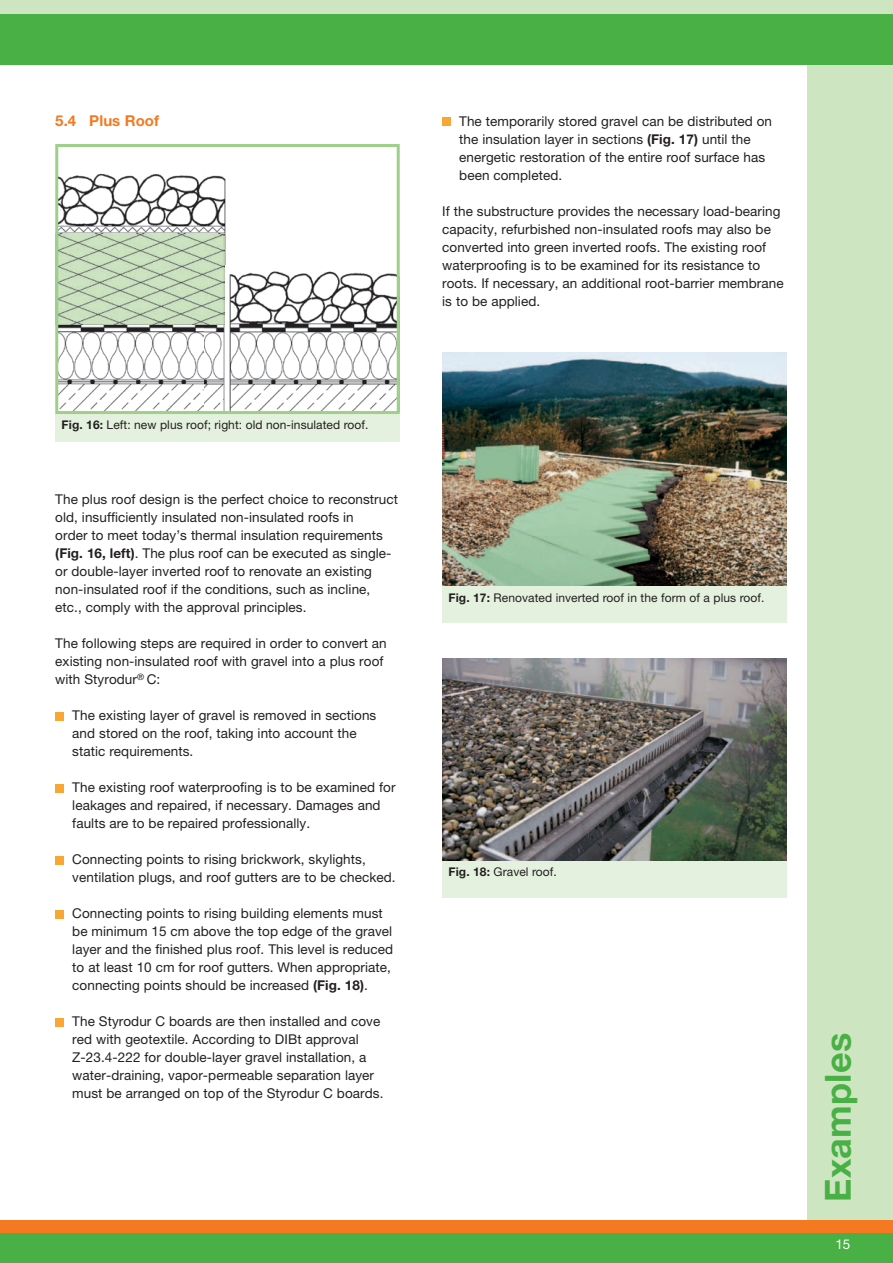
<style>
.page{position:relative;width:893px;height:1263px;background:#fff}
.page>*{position:absolute;margin:0;border:0;box-sizing:border-box;transform-origin:0 0}
.t1{font:700 36px "Helvetica Neue";letter-spacing:.005em;color:#49b045}
.t2{font:700 15px "Helvetica Neue";letter-spacing:.005em;color:#f47921}
.t3{font:13.5px/18px "Helvetica Neue";letter-spacing:.005em;color:#231f20}
.t4{font:13.5px "Helvetica Neue";color:#fff}
.t5{font:12px "Helvetica Neue";letter-spacing:.005em;color:#231f20}
.s1{font-weight:700}
</style>
<div class="page">
<img style="left:59px;top:173px;width:167px;height:92px">
<img style="left:203px;top:271px;width:193px;height:139px">
<img style="left:59px;top:325px;width:144px;height:85px">
<img style="left:59px;top:233px;width:166px;height:92px">
<div style="left:808px;top:0;width:85px;height:1263px;background:#cde5c1"></div>
<div style="left:0;top:1221px;width:893px;height:42px;background:#f47921"></div>
<div style="left:0;top:1233px;width:893px;height:30px;background:#49b045"></div>
<div style="left:0;top:0;width:893px;height:64px;background:#49b045"></div>
<div style="left:0;top:0;width:893px;height:13px;background:#cde5c1"></div>
<div style="left:55px;top:712px;width:8px;height:8px;background:#faa633"></div>
<div style="left:55px;top:784px;width:8px;height:8px;background:#faa633"></div>
<div style="left:55px;top:856px;width:8px;height:8px;background:#faa633"></div>
<div style="left:55px;top:910px;width:8px;height:8px;background:#faa633"></div>
<div style="left:55px;top:1018px;width:8px;height:8px;background:#faa633"></div>
<img style="left:442px;top:659px;width:345px;height:202px">
<div style="left:442px;top:861px;width:345px;height:36px;background:#e4f1de"></div>
<img style="left:442px;top:353px;width:345px;height:234px">
<div style="left:442px;top:587px;width:345px;height:36px;background:#e4f1de"></div>
<div style="left:55px;top:414px;width:345px;height:27px;background:#e4f1de"></div>
<div style="left:442px;top:118px;width:8px;height:8px;background:#faa633"></div>
<div style="left:55px;top:144px;width:345px;height:270px;border:3px solid #9fd08a"></div>
<p class="t2" style="left:55px;top:111px;width:105px">5.4 Plus Roof</p>
<p class="t5" style="left:62px;top:417px;width:308px"><span class="s1">Fig. 16:</span> Left: new plus roof; right: old non-insulated roof.</p>
<p class="t3" style="left:55px;top:490px;width:344px">The plus roof design is the perfect choice to reconstruct old, insufficiently insulated non-insulated roofs in<br>order to meet today’s thermal insulation requirements <span class="s1">(Fig. 16, left)</span>. The plus roof can be executed as single&shy;or double-layer inverted roof to renovate an existing non-insulated roof if the conditions, such as incline, etc., comply with the approval principles.</p>
<p class="t3" style="left:55px;top:634px;width:333px">The following steps are required in order to convert an existing non-insulated roof with gravel into a plus roof with Styrodur<sup>®</sup> C:</p>
<p class="t3" style="left:72px;top:706px;width:306px">The existing layer of gravel is removed in sections and stored on the roof, taking into account the static requirements.</p>
<p class="t3" style="left:72px;top:778px;width:325px">The existing roof waterproofing is to be examined for leakages and repaired, if necessary. Damages and faults are to be repaired professionally.</p>
<p class="t3" style="left:72px;top:850px;width:325px">Connecting points to rising brickwork, skylights, ventilation plugs, and roof gutters are to be checked.</p>
<p class="t3" style="left:72px;top:904px;width:322px">Connecting points to rising building elements must be minimum 15 cm above the top edge of the gravel layer and the finished plus roof. This level is reduced to at least 10 cm for roof gutters. When appropriate, connecting points should be increased <span class="s1">(Fig. 18)</span>.</p>
<p class="t3" style="left:72px;top:1012px;width:313px">The Styrodur C boards are then installed and cove red with geotextile. According to DIBt approval Z-23.4-222 for double-layer gravel installation, a water-draining, vapor-permeable separation layer must be arranged on top of the Styrodur C boards.</p>
<p class="t3" style="left:459px;top:112px;width:314px">The temporarily stored gravel can be distributed on the insulation layer in sections <span class="s1">(Fig. 17)</span> until the energetic restoration of the entire roof surface has been completed.</p>
<p class="t3" style="left:442px;top:202px;width:343px">If the substructure provides the necessary load-bearing capacity, refurbished non-insulated roofs may also be converted into green inverted roofs. The existing roof waterproofing is to be examined for its resistance to roots. If necessary, an additional root-barrier membrane is to be applied.</p>
<p class="t5" style="left:449px;top:590px;width:317px"><span class="s1">Fig. 17:</span> Renovated inverted roof in the form of a plus roof.</p>
<p class="t5" style="left:449px;top:865px;width:110px"><span class="s1">Fig. 18:</span> Gravel roof.</p>
<h1 class="t1" style="left:816px;top:1202px;width:170px;rotate:-90deg">Examples</h1>
<p class="t4" style="left:835px;top:1236px;width:17px">15</p>
</div>
